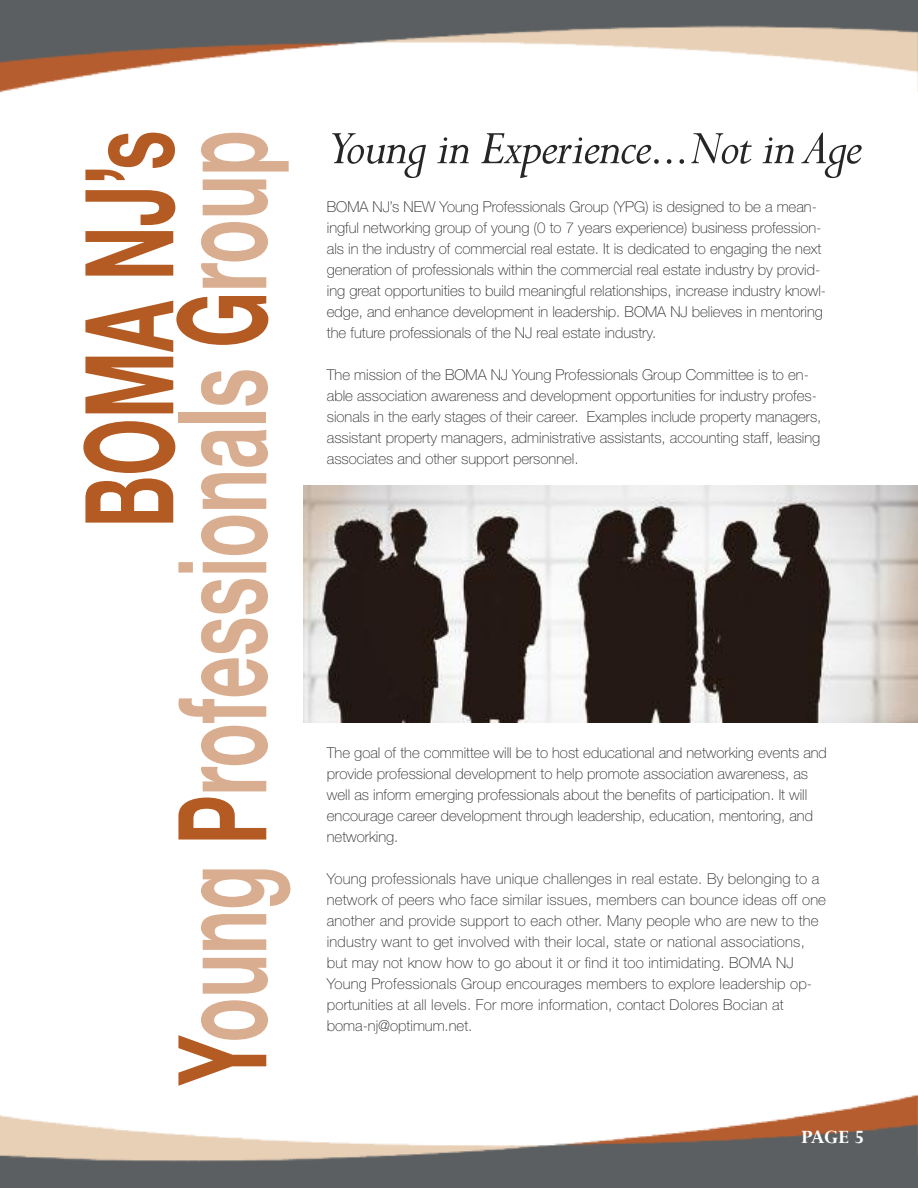
<style>
.page{position:relative;width:918px;height:1188px;background:#fff}
.page>*{position:absolute;margin:0;border:0;box-sizing:border-box;transform-origin:0 0}
.t1{font:700 123px/93px "Helvetica Neue";color:#d9ad90;text-align:right;scale:.6 1}
.t2{font:italic 54px "Perpetua";letter-spacing:-.025em;color:#272627}
.t3{font:700 21px "Perpetua";color:#fff}
.t4{font:100 15px/21px "Helvetica Neue";color:#272627}
.s1{color:#b35b22}
</style>
<div class="page">
<img style="left:0;top:1094px;width:918px;height:94px">
<img style="left:0;top:0;width:918px;height:93px">
<img style="left:304px;top:485px;width:614px;height:238px">
<h1 class="t1" style="left:94px;top:1085px;width:1593px;rotate:-90deg"><span class="s1">BOMA NJ’s<br>Y</span>oung <span class="s1">P</span>rofessionals <span class="s1">G</span>roup</h1>
<h2 class="t2" style="left:327px;top:119px;width:537px">Young in Experience...Not in Age</h2>
<p class="t4" style="left:327px;top:197px;width:501px">BOMA NJ’s NEW Young Professionals Group (YPG) is designed to be a mean&shy;ingful networking group of young (0 to 7 years experience) business profession&shy;als in the industry of commercial real estate. It is dedicated to engaging the next generation of professionals within the commercial real estate industry by provid&shy;ing great opportunities to build meaningful relationships, increase industry knowl&shy;edge, and enhance development in leadership. BOMA NJ believes in mentoring the future professionals of the NJ real estate industry.</p>
<p class="t4" style="left:327px;top:365px;width:496px">The mission of the BOMA NJ Young Professionals Group Committee is to en&shy;able association awareness and development opportunities for industry profes&shy;sionals in the early stages of their career. Examples include property managers, assistant property managers, administrative assistants, accounting staff, leasing associates and other support personnel.</p>
<p class="t4" style="left:327px;top:743px;width:502px">The goal of the committee will be to host educational and networking events and provide professional development to help promote association awareness, as well as inform emerging professionals about the benefits of participation. It will encourage career development through leadership, education, mentoring, and networking.</p>
<p class="t4" style="left:327px;top:869px;width:501px">Young professionals have unique challenges in real estate. By belonging to a network of peers who face similar issues, members can bounce ideas off one another and provide support to each other. Many people who are new to the industry want to get involved with their local, state or national associations, but may not know how to go about it or find it too intimidating. BOMA NJ Young Professionals Group encourages members to explore leadership op&shy;portunities at all levels. For more information, contact Dolores Bocian at boma-nj@optimum.net.</p>
<h3 class="t3" style="left:801px;top:1125px;width:64px">PAGE 5</h3>
</div>
